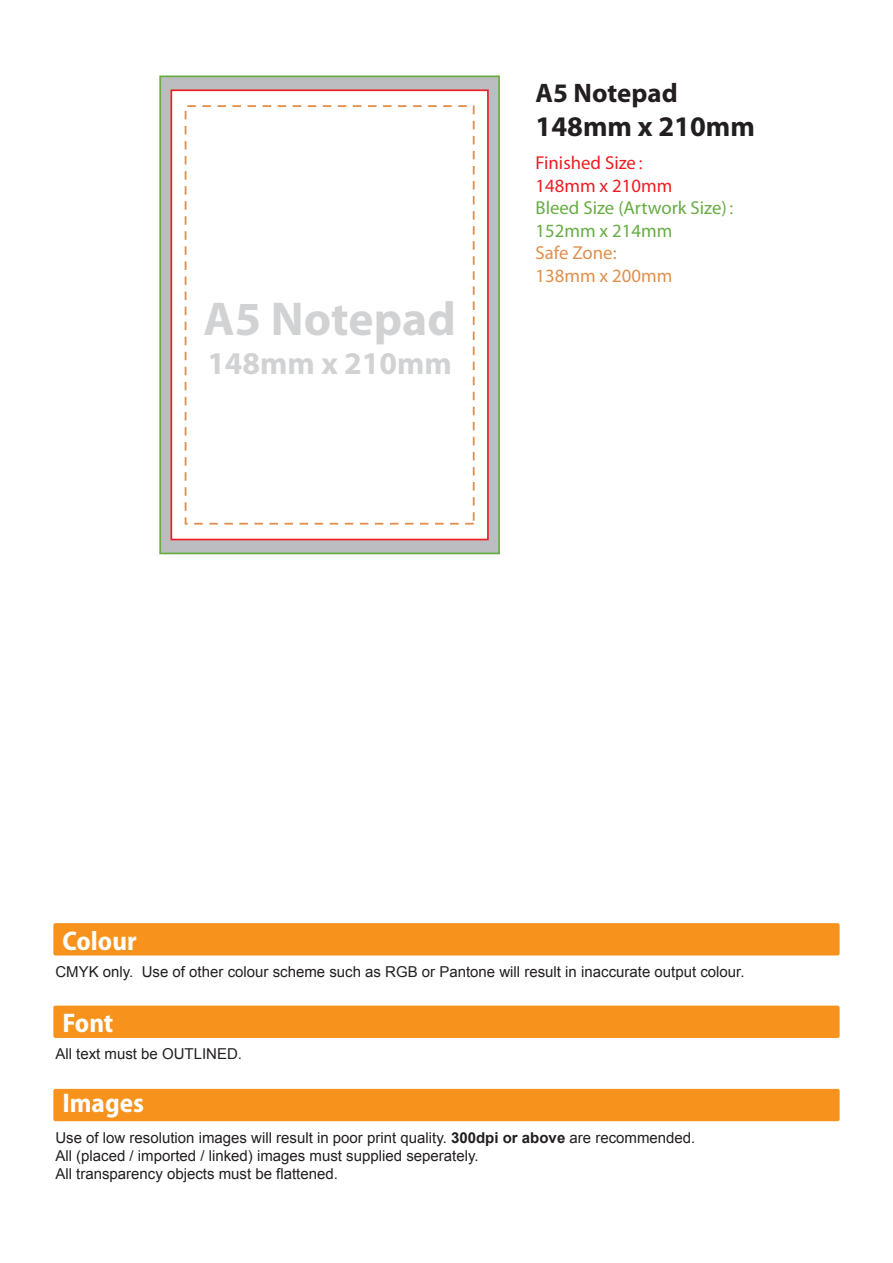
<style>
.page{position:relative;width:893px;height:1263px;background:#fff}
.page>*{position:absolute;margin:0;border:0;box-sizing:border-box;transform-origin:0 0}
.t1{font:700 47.7px "Myriad Pro";color:#d1d2d4}
.t2{font:700 31.8px "Myriad Pro";color:#d1d2d4}
.t3{font:700 28.5px "Myriad Pro";color:#231f20}
.t4{font:700 semi-condensed 27px "Myriad Pro";color:#fff}
.t5{font:700 26.85px "Myriad Pro";color:#231f20}
.t6{font:18.75px/22.5px "Myriad Pro";color:#67ad44}
.t7{font:18.75px/22.5px "Myriad Pro";color:#e18f4b}
.t8{font:15px/18px "Arial";color:#231f20}
.s1{color:#ee1d23}
.s2{font-family:"Adobe Song Std";font-weight:300;color:#ee1d23}
.s3{font-family:"Adobe Song Std";font-weight:300}
.s4{font-weight:700}
</style>
<div class="page">
<div style="left:159px;top:75px;width:341px;height:479px;background:#bcbdc0;border:2px solid #67ad44"></div>
<div style="left:170px;top:89px;width:319px;height:451px;background:#fff;border:2px solid #ee1d23"></div>
<div style="left:185px;top:105px;width:290px;height:420px;border:2px dashed #e18f4b"></div>
<div style="left:53px;top:923px;width:787px;height:32px;background:#f7931d;border-radius:2px"></div>
<div style="left:53px;top:1005px;width:787px;height:33px;background:#f7931d;border-radius:2px"></div>
<div style="left:53px;top:1089px;width:787px;height:32px;background:#f7931d;border-radius:2px"></div>
<h3 class="t5" style="left:536px;top:78px;width:144px">A5 Notepad</h3>
<h3 class="t3" style="left:536px;top:110px;width:221px">148mm x 210mm</h3>
<h1 class="t1" style="left:203px;top:293px;width:254px">A5 Notepad</h1>
<h2 class="t2" style="left:207px;top:345px;width:246px">148mm x 210mm</h2>
<p class="t6" style="left:536px;top:151px;width:212px"><span class="s1">Finished Size</span><span class="s2">：<br></span><span class="s1">148mm x 210mm<br></span>Bleed Size (Artwork Size)<span class="s3">：<br></span>152mm x 214mm</p>
<p class="t7" style="left:536px;top:241px;width:138px">Safe Zone:<br>138mm x 200mm</p>
<h3 class="t4" style="left:62px;top:925px;width:76px">Colour</h3>
<p class="t8" style="left:55px;top:963px;width:691px">CMYK only. Use of other colour scheme such as RGB or Pantone will result in inaccurate output colour.</p>
<h3 class="t4" style="left:62px;top:1008px;width:52px">Font</h3>
<p class="t8" style="left:55px;top:1045px;width:188px">All text must be OUTLINED.</p>
<h3 class="t4" style="left:62px;top:1088px;width:83px">Images</h3>
<p class="t8" style="left:55px;top:1129px;width:641px">Use of low resolution images will result in poor print quality. <span class="s4">300dpi or above</span> are recommended.<br>All (placed / imported / linked) images must supplied seperately.<br>All transparency objects must be flattened.</p>
</div>
